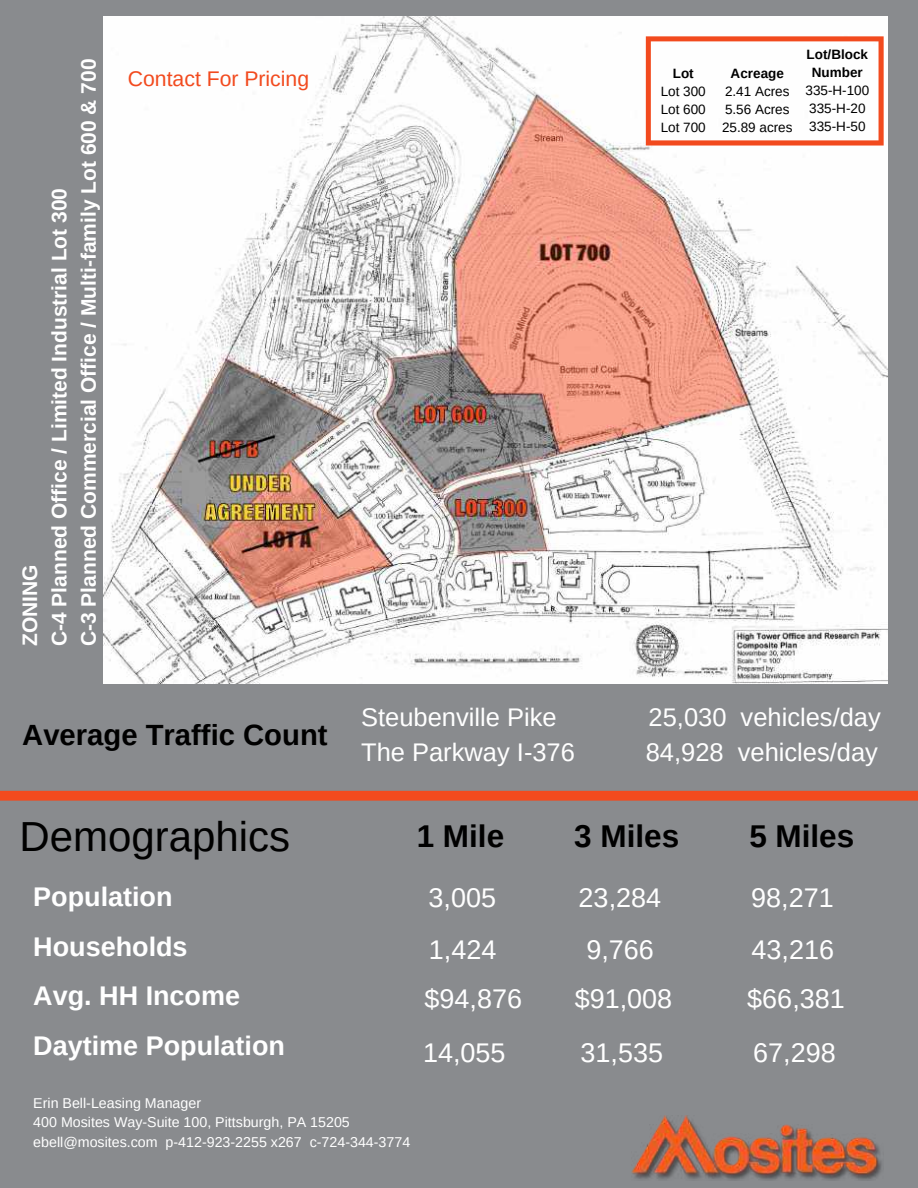
<style>
.page{position:relative;width:918px;height:1188px;background:#898b8e}
.page>*{position:absolute;margin:0;border:0;box-sizing:border-box;transform-origin:0 0}
.t1{font:42px "Arimo";color:#000}
.t2{font:700 31.5px "Arimo";color:#000}
.t3{font:700 29.25px "Arimo";color:#000}
.t4{font:27px "Arimo";color:#fff}
.t5{font:700 27px/49.5px "Arimo";color:#fff}
.t6{font:25.5px "Arimo";color:#fff}
.t7{font:21.15px "Arimo";color:#f24a1e}
.t8{font:700 21px/29.2px "Arimo";color:#fff}
.t9{font:14.25px/19.2px "Arimo";color:#fff}
.t10{font:13.5px/18px "Arimo";color:#000}
.t11{font:700 13.5px/18px "Arimo";color:#000;text-align:center}
</style>
<div class="page">
<img style="left:631px;top:1116px;width:251px;height:65px">
<img style="left:103px;top:16px;width:784px;height:668px">
<svg style="left:0;top:791px;width:918px;height:10px;background:#ee4c22"></svg>
<svg style="left:646px;top:36px;width:238px;height:110px;background:#fce6e0"></svg>
<h3 class="t8" style="left:15px;top:646px;width:589px;rotate:-90deg">ZONING<br>C-4 Planned Office / Limited Industrial Lot 300<br>C-3 Planned Commercial Office / Multi-family Lot 600 &amp; 700</h3>
<h3 class="t7" style="left:128px;top:66px;width:183px">Contact For Pricing</h3>
<p class="t11" style="left:673px;top:64px;width:22px">Lot</p>
<p class="t10" style="left:661px;top:82px;width:47px;text-align:justify">Lot 300<br>Lot 600<br>Lot 700</p>
<p class="t11" style="left:731px;top:64px;width:55px">Acreage</p>
<p class="t10" style="left:722px;top:82px;width:72px">2.41 Acres<br>5.56 Acres<br>25.89 acres</p>
<p class="t11" style="left:807px;top:46px;width:63px">Lot/Block<br>Number</p>
<p class="t10" style="left:806px;top:82px;width:65px">335-H-100<br>335-H-20<br>335-H-50</p>
<h3 class="t3" style="left:22px;top:719px;width:307px">Average Traffic Count</h3>
<h3 class="t6" style="left:361px;top:703px;width:197px">Steubenville Pike</h3>
<h3 class="t6" style="left:649px;top:703px;width:234px">25,030 vehicles/day</h3>
<h3 class="t6" style="left:361px;top:738px;width:215px">The Parkway I-376</h3>
<h3 class="t6" style="left:646px;top:738px;width:234px">84,928 vehicles/day</h3>
<h1 class="t1" style="left:19px;top:813px;width:272px">Demographics</h1>
<h2 class="t2" style="left:417px;top:819px;width:89px">1 Mile</h2>
<h2 class="t2" style="left:574px;top:819px;width:106px">3 Miles</h2>
<h2 class="t2" style="left:749px;top:819px;width:106px">5 Miles</h2>
<h3 class="t5" style="left:33px;top:872px;width:253px">Population<br>Households<br>Avg. HH Income<br>Daytime Population</h3>
<h3 class="t4" style="left:429px;top:883px;width:69px">3,005</h3>
<h3 class="t4" style="left:579px;top:883px;width:84px">23,284</h3>
<h3 class="t4" style="left:751px;top:883px;width:84px">98,271</h3>
<h3 class="t4" style="left:429px;top:934px;width:69px">1,424</h3>
<h3 class="t4" style="left:586px;top:934px;width:69px">9,766</h3>
<h3 class="t4" style="left:752px;top:934px;width:84px">43,216</h3>
<h3 class="t4" style="left:425px;top:983px;width:99px">$94,876</h3>
<h3 class="t4" style="left:575px;top:983px;width:99px">$91,008</h3>
<h3 class="t4" style="left:747px;top:983px;width:99px">$66,381</h3>
<h3 class="t4" style="left:423px;top:1037px;width:84px">14,055</h3>
<h3 class="t4" style="left:581px;top:1037px;width:84px">31,535</h3>
<h3 class="t4" style="left:753px;top:1037px;width:84px">67,298</h3>
<p class="t9" style="left:33px;top:1094px;width:378px">Erin Bell-Leasing Manager<br>400 Mosites Way-Suite 100, Pittsburgh, PA 15205 ebell@mosites.com p-412-923-2255 x267 c-724-344-3774</p>
</div>
